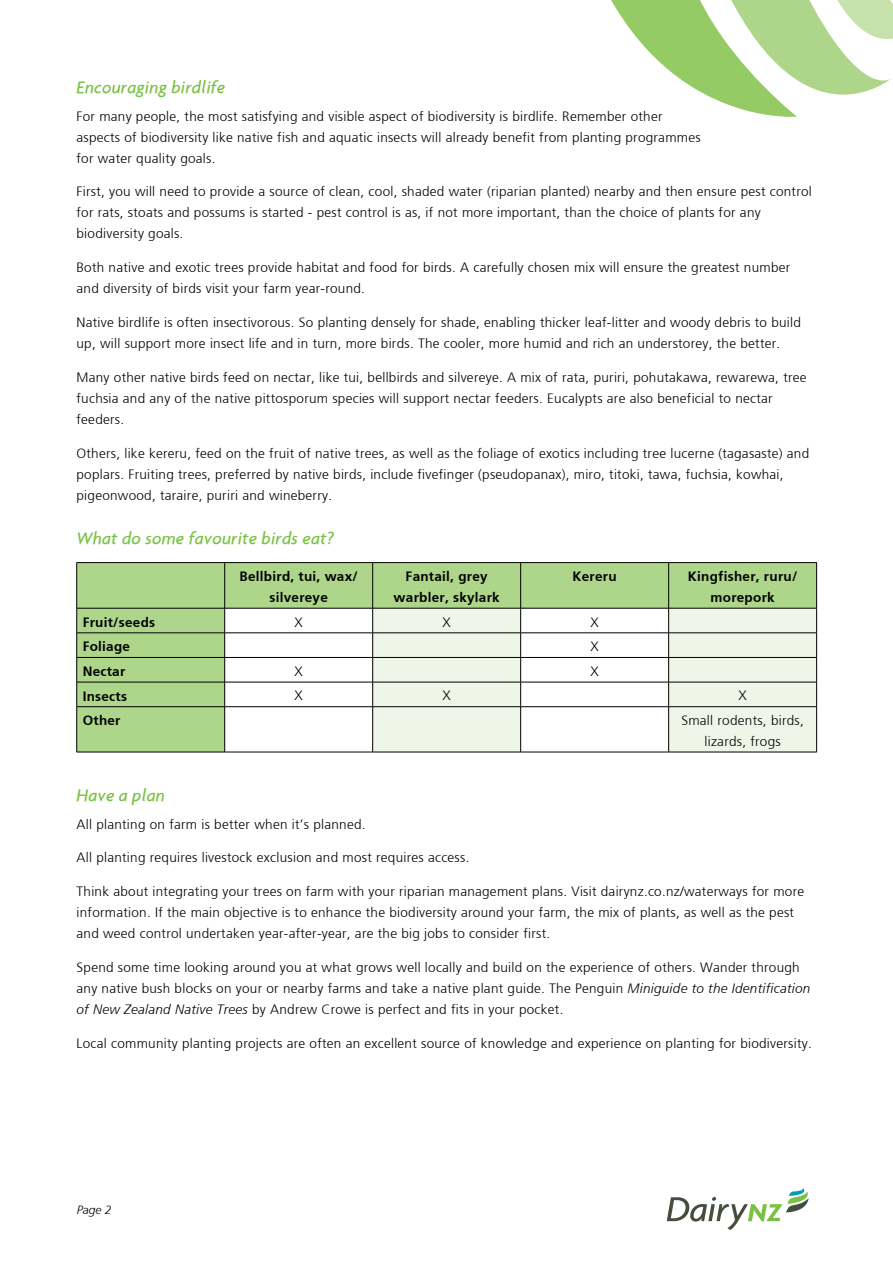
<style>
.page{position:relative;width:893px;height:1263px;background:#fff}
.page>*{position:absolute;margin:0;border:0;box-sizing:border-box;transform-origin:0 0}
.t1{font:italic 500 18px "Agenda";letter-spacing:.01em;color:#7ac143}
.t2{font:300 13.5px/21px "Frutiger";letter-spacing:.02em;color:#000}
.t3{font:700 13.5px/21px "Frutiger";letter-spacing:.02em;color:#000;text-align:center}
.t4{font:italic 300 12px "Frutiger";color:#000}
.s1{font-style:italic}
</style>
<div class="page">
<svg style="left:667px;top:1188px;width:142px;height:42px"></svg>
<svg style="left:611px;top:0;width:282px;height:117px"></svg>
<svg style="left:77px;top:563px;width:739px;height:189px;fill:#aed68a"></svg>
<svg style="left:373px;top:609px;width:443px;height:143px;fill:#eff6e8"></svg>
<hr style="left:77px;top:562px;width:148px;height:1px;background:#000">
<hr style="left:76px;top:563px;width:1px;height:45px;background:#000">
<hr style="left:225px;top:562px;width:148px;height:1px;background:#000">
<hr style="left:224px;top:563px;width:1px;height:45px;background:#000">
<hr style="left:373px;top:562px;width:148px;height:1px;background:#000">
<hr style="left:372px;top:563px;width:1px;height:45px;background:#000">
<hr style="left:521px;top:562px;width:148px;height:1px;background:#000">
<hr style="left:520px;top:563px;width:1px;height:45px;background:#000">
<hr style="left:669px;top:562px;width:148px;height:1px;background:#000">
<hr style="left:668px;top:563px;width:1px;height:45px;background:#000">
<hr style="left:816px;top:563px;width:1px;height:45px;background:#000">
<hr style="left:77px;top:608px;width:148px;height:1px;background:#000">
<hr style="left:225px;top:608px;width:148px;height:1px;background:#000">
<hr style="left:373px;top:608px;width:148px;height:1px;background:#000">
<hr style="left:521px;top:608px;width:148px;height:1px;background:#000">
<hr style="left:77px;top:633px;width:148px;height:1px;background:#000">
<hr style="left:225px;top:633px;width:148px;height:1px;background:#000">
<hr style="left:373px;top:633px;width:148px;height:1px;background:#000">
<hr style="left:521px;top:633px;width:148px;height:1px;background:#000">
<hr style="left:77px;top:657px;width:148px;height:1px;background:#000">
<hr style="left:225px;top:657px;width:148px;height:1px;background:#000">
<hr style="left:373px;top:657px;width:148px;height:1px;background:#000">
<hr style="left:521px;top:657px;width:148px;height:1px;background:#000">
<hr style="left:77px;top:682px;width:148px;height:1px;background:#000">
<svg style="left:76px;top:608px;width:1px;height:98px"></svg>
<hr style="left:225px;top:682px;width:148px;height:1px;background:#000">
<svg style="left:224px;top:608px;width:1px;height:98px"></svg>
<hr style="left:373px;top:682px;width:148px;height:1px;background:#000">
<svg style="left:372px;top:608px;width:1px;height:98px"></svg>
<hr style="left:521px;top:682px;width:148px;height:1px;background:#000">
<svg style="left:520px;top:608px;width:1px;height:98px"></svg>
<hr style="left:77px;top:706px;width:148px;height:1px;background:#000">
<hr style="left:76px;top:707px;width:1px;height:45px;background:#000">
<hr style="left:225px;top:706px;width:148px;height:1px;background:#000">
<hr style="left:224px;top:707px;width:1px;height:45px;background:#000">
<hr style="left:373px;top:706px;width:148px;height:1px;background:#000">
<hr style="left:372px;top:707px;width:1px;height:45px;background:#000">
<hr style="left:521px;top:706px;width:148px;height:1px;background:#000">
<hr style="left:520px;top:707px;width:1px;height:45px;background:#000">
<hr style="left:77px;top:752px;width:148px;height:1px;background:#000">
<hr style="left:225px;top:752px;width:148px;height:1px;background:#000">
<hr style="left:373px;top:752px;width:148px;height:1px;background:#000">
<hr style="left:521px;top:752px;width:148px;height:1px;background:#000">
<hr style="left:669px;top:608px;width:148px;height:1px;background:#000">
<hr style="left:669px;top:633px;width:148px;height:1px;background:#000">
<hr style="left:669px;top:657px;width:148px;height:1px;background:#000">
<hr style="left:669px;top:682px;width:148px;height:1px;background:#000">
<svg style="left:668px;top:608px;width:1px;height:98px"></svg>
<svg style="left:816px;top:608px;width:1px;height:98px"></svg>
<hr style="left:669px;top:706px;width:148px;height:1px;background:#000">
<hr style="left:668px;top:707px;width:1px;height:45px;background:#000">
<hr style="left:816px;top:707px;width:1px;height:45px;background:#000">
<hr style="left:669px;top:752px;width:148px;height:1px;background:#000">
<h1 class="t1" style="left:77px;top:77px;width:150px">Encouraging birdlife</h1>
<p class="t2" style="left:77px;top:106px;width:626px">For many people, the most satisfying and visible aspect of biodiversity is birdlife. Remember other aspects of biodiversity like native fish and aquatic insects will already benefit from planting programmes for water quality goals.</p>
<p class="t2" style="left:77px;top:181px;width:737px">First, you will need to provide a source of clean, cool, shaded water (riparian planted) nearby and then ensure pest control for rats, stoats and possums is started - pest control is as, if not more important, than the choice of plants for any biodiversity goals.</p>
<p class="t2" style="left:77px;top:257px;width:715px">Both native and exotic trees provide habitat and food for birds. A carefully chosen mix will ensure the greatest number and diversity of birds visit your farm year-round.</p>
<p class="t2" style="left:77px;top:312px;width:726px">Native birdlife is often insectivorous. So planting densely for shade, enabling thicker leaf-litter and woody debris to build up, will support more insect life and in turn, more birds. The cooler, more humid and rich an understorey, the better.</p>
<p class="t2" style="left:77px;top:367px;width:732px">Many other native birds feed on nectar, like tui, bellbirds and silvereye. A mix of rata, puriri, pohutakawa, rewarewa, tree fuchsia and any of the native pittosporum species will support nectar feeders. Eucalypts are also beneficial to nectar feeders.</p>
<p class="t2" style="left:77px;top:442px;width:734px">Others, like kereru, feed on the fruit of native trees, as well as the foliage of exotics including tree lucerne (tagasaste) and poplars. Fruiting trees, preferred by native birds, include fivefinger (pseudopanax), miro, titoki, tawa, fuchsia, kowhai, pigeonwood, taraire, puriri and wineberry.</p>
<h1 class="t1" style="left:77px;top:528px;width:259px">What do some favourite birds eat?</h1>
<p class="t3" style="left:240px;top:566px;width:120px">Bellbird, tui, wax/ silvereye</p>
<p class="t3" style="left:394px;top:566px;width:108px">Fantail, grey warbler, skylark</p>
<p class="t3" style="left:573px;top:566px;width:46px">Kereru</p>
<p class="t3" style="left:688px;top:566px;width:111px">Kingfisher, ruru/ morepork</p>
<p class="t3" style="left:83px;top:612px;width:74px">Fruit/seeds</p>
<p class="t2" style="left:295px;top:611px;width:10px">X</p>
<p class="t2" style="left:443px;top:611px;width:10px">X</p>
<p class="t2" style="left:590px;top:611px;width:10px">X</p>
<p class="t3" style="left:83px;top:636px;width:49px">Foliage</p>
<p class="t2" style="left:590px;top:636px;width:10px">X</p>
<p class="t3" style="left:83px;top:661px;width:44px">Nectar</p>
<p class="t2" style="left:295px;top:661px;width:10px">X</p>
<p class="t2" style="left:590px;top:661px;width:10px">X</p>
<p class="t3" style="left:83px;top:686px;width:46px">Insects</p>
<p class="t2" style="left:295px;top:685px;width:10px">X</p>
<p class="t2" style="left:443px;top:685px;width:10px">X</p>
<p class="t2" style="left:738px;top:685px;width:10px">X</p>
<p class="t3" style="left:83px;top:710px;width:39px">Other</p>
<p class="t2" style="left:681px;top:710px;width:124px;text-align:center">Small rodents, birds, lizards, frogs</p>
<h1 class="t1" style="left:77px;top:784px;width:90px">Have a plan</h1>
<p class="t2" style="left:77px;top:814px;width:291px">All planting on farm is better when it’s planned.</p>
<p class="t2" style="left:77px;top:847px;width:394px">All planting requires livestock exclusion and most requires access.</p>
<p class="t2" style="left:77px;top:881px;width:729px">Think about integrating your trees on farm with your riparian management plans. Visit dairynz.co.nz/waterways for more information. If the main objective is to enhance the biodiversity around your farm, the mix of plants, as well as the pest and weed control undertaken year-after-year, are the big jobs to consider first.</p>
<p class="t2" style="left:77px;top:957px;width:735px">Spend some time looking around you at what grows well locally and build on the experience of others. Wander through any native bush blocks on your or nearby farms and take a native plant guide. The Penguin <span class="s1">Miniguide to the Identification of New Zealand Native Trees</span> by Andrew Crowe is perfect and fits in your pocket.</p>
<p class="t2" style="left:77px;top:1033px;width:737px">Local community planting projects are often an excellent source of knowledge and experience on planting for biodiversity.</p>
<p class="t4" style="left:77px;top:1203px;width:36px">Page 2</p>
</div>
